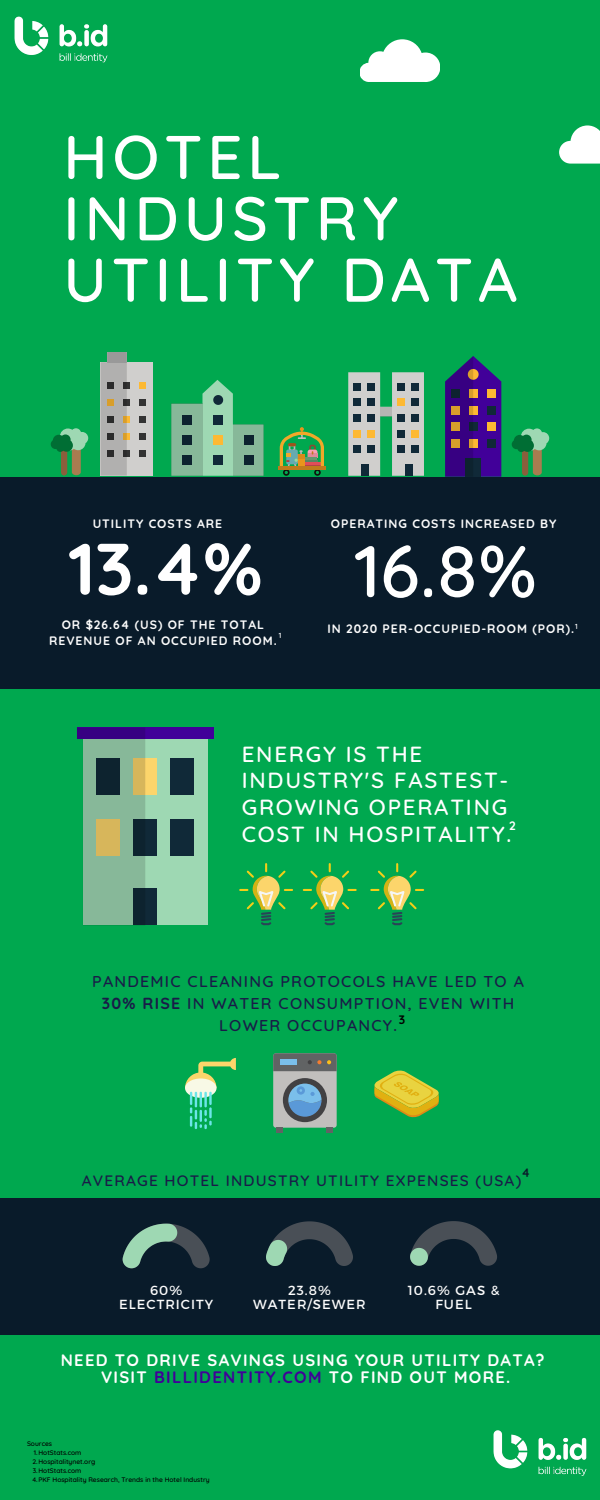
<style>
.page{position:relative;width:600px;height:1500px;background:#00a84f}
.page>*{position:absolute;margin:0;border:0;box-sizing:border-box;transform-origin:0 0}
.t1{font:500 73px "Quicksand";color:#fff}
.t2{font:700 72.8px "Quicksand";color:#fff}
.t3{font:500 61.6px/61.4px "Quicksand";letter-spacing:.08em;color:#fff}
.t4{font:500 22.3px/26.8px "Quicksand";letter-spacing:.08em;color:#fff}
.t5{font:700 16.5px "Quicksand";letter-spacing:.08em;color:#fff}
.t6{font:500 15.9px/21.9px "Quicksand";letter-spacing:.08em;color:#191b48;text-align:center}
.t7{font:500 15.4px "Quicksand";letter-spacing:.08em;color:#191b48}
.t8{font:13.2px/13.6px "Montserrat";letter-spacing:.08em;color:#fdfdfd;text-align:center}
.t9{font:700 12.2px/16.8px "Quicksand";letter-spacing:.08em;color:#fdfdfd;text-align:center}
.t10{font:700 12.2px "Quicksand";color:#091b2a}
.t11{font:700 12.2px "Quicksand";color:#fff}
.t12{font:700 12.2px "Quicksand";color:#000}
.t13{font:500 7.5px "Quicksand";color:#fff}
.t14{font:500 6.7px "Quicksand";color:#000}
.s1{font-weight:700}
.s2{color:#410099}
</style>
<div class="page">
<div style="left:0;top:1199px;width:600px;height:136px;background:#091b2a"></div>
<div style="left:0;top:477px;width:600px;height:211px;background:#091b2a"></div>
<svg style="left:51px;top:428px;width:37px;height:47px"></svg>
<svg style="left:512px;top:429px;width:37px;height:46px"></svg>
<svg style="left:360px;top:39px;width:79px;height:43px"></svg>
<svg style="left:559px;top:125px;width:41px;height:39px"></svg>
<svg style="left:171px;top:380px;width:62px;height:96px"></svg>
<svg style="left:171px;top:404px;width:32px;height:72px;background:#75a48a"></svg>
<svg style="left:233px;top:424px;width:31px;height:52px;background:#74a489"></svg>
<svg style="left:445px;top:356px;width:56px;height:121px;background:#442874"></svg>
<svg style="left:348px;top:372px;width:76px;height:104px"></svg>
<div style="left:354px;top:430px;width:7px;height:7px;background:#fdb933"></div>
<div style="left:367px;top:430px;width:8px;height:7px;background:#fdb933"></div>
<div style="left:411px;top:430px;width:7px;height:7px;background:#fdb933"></div>
<div style="left:398px;top:399px;width:7px;height:7px;background:#fdb933"></div>
<div style="left:354px;top:446px;width:7px;height:7px;background:#102938"></div>
<div style="left:367px;top:446px;width:8px;height:7px;background:#102938"></div>
<div style="left:354px;top:414px;width:7px;height:8px;background:#102938"></div>
<div style="left:367px;top:414px;width:8px;height:8px;background:#102938"></div>
<div style="left:354px;top:399px;width:7px;height:7px;background:#102938"></div>
<div style="left:367px;top:399px;width:8px;height:7px;background:#102938"></div>
<div style="left:354px;top:383px;width:7px;height:7px;background:#102938"></div>
<div style="left:367px;top:383px;width:8px;height:7px;background:#102938"></div>
<div style="left:361px;top:465px;width:8px;height:11px;background:#102938"></div>
<div style="left:398px;top:446px;width:7px;height:7px;background:#102938"></div>
<div style="left:411px;top:446px;width:7px;height:7px;background:#102938"></div>
<div style="left:398px;top:430px;width:7px;height:7px;background:#102938"></div>
<div style="left:398px;top:414px;width:7px;height:8px;background:#102938"></div>
<div style="left:411px;top:414px;width:7px;height:8px;background:#102938"></div>
<div style="left:411px;top:399px;width:7px;height:7px;background:#102938"></div>
<div style="left:398px;top:383px;width:7px;height:7px;background:#102938"></div>
<div style="left:411px;top:383px;width:7px;height:7px;background:#102938"></div>
<div style="left:405px;top:465px;width:7px;height:11px;background:#102938"></div>
<div style="left:380px;top:407px;width:12px;height:9px;background:#b5b5b3"></div>
<div style="left:101px;top:362px;width:52px;height:114px;background:#d0cfcd"></div>
<div style="left:123px;top:450px;width:7px;height:7px;background:#333"></div>
<div style="left:140px;top:450px;width:6px;height:7px;background:#333"></div>
<div style="left:140px;top:433px;width:6px;height:7px;background:#333"></div>
<div style="left:140px;top:416px;width:6px;height:7px;background:#333"></div>
<div style="left:123px;top:399px;width:7px;height:7px;background:#333"></div>
<div style="left:140px;top:399px;width:6px;height:7px;background:#333"></div>
<div style="left:123px;top:382px;width:7px;height:7px;background:#333"></div>
<div style="left:123px;top:433px;width:7px;height:7px;background:#fdb933"></div>
<div style="left:123px;top:416px;width:7px;height:7px;background:#fdb933"></div>
<div style="left:140px;top:382px;width:6px;height:7px;background:#fdb933"></div>
<svg style="left:101px;top:352px;width:26px;height:124px;background:#a2a29c"></svg>
<div style="left:83px;top:739px;width:124px;height:186px;background:#9ed8b3"></div>
<div style="left:134px;top:758px;width:23px;height:36px;background:#fcd56b"></div>
<div style="left:134px;top:889px;width:23px;height:36px;background:#102938"></div>
<div style="left:134px;top:820px;width:23px;height:36px;background:#102938"></div>
<div style="left:170px;top:820px;width:24px;height:36px;background:#102938"></div>
<div style="left:170px;top:758px;width:24px;height:36px;background:#102938"></div>
<div style="left:77px;top:727px;width:136px;height:12px;background:#410099"></div>
<svg style="left:77px;top:728px;width:68px;height:197px;background:#6f987d"></svg>
<svg style="left:240px;top:864px;width:52px;height:61px"></svg>
<svg style="left:304px;top:864px;width:52px;height:61px"></svg>
<svg style="left:371px;top:864px;width:52px;height:61px"></svg>
<svg style="left:185px;top:1058px;width:51px;height:71px"></svg>
<svg style="left:375px;top:1070px;width:64px;height:47px"></svg>
<svg style="left:410px;top:1221px;width:87px;height:45px"></svg>
<svg style="left:266px;top:1221px;width:87px;height:45px"></svg>
<svg style="left:123px;top:1224px;width:87px;height:44px"></svg>
<div style="left:283px;top:469px;width:7px;height:7px;border:2px solid #100f0d;border-radius:50%"></div>
<div style="left:314px;top:469px;width:7px;height:7px;border:2px solid #100f0d;border-radius:50%"></div>
<hr style="left:278px;top:467px;width:47px;height:3px;background:#bf7b1c">
<svg style="left:280px;top:427px;width:44px;height:40px"></svg>
<div style="left:273px;top:1053px;width:64px;height:75px;background:#c1bfbd;border-radius:3px"></div>
<div style="left:283px;top:1078px;width:44px;height:44px;background:#424143;border-radius:50%"></div>
<svg style="left:276px;top:1128px;width:7px;height:5px"></svg>
<svg style="left:326px;top:1128px;width:7px;height:5px"></svg>
<svg style="left:273px;top:1053px;width:64px;height:18px"></svg>
<svg style="left:288px;top:1084px;width:34px;height:33px"></svg>
<div style="left:280px;top:1059px;width:17px;height:5px;background:#7abfeb"></div>
<img style="left:14px;top:16px;width:94px;height:47px">
<img style="left:493px;top:1430px;width:94px;height:46px">
<p class="t3" style="left:63px;top:125px;width:456px">HOTEL<br>INDUSTRY<br>UTILITY DATA</p>
<p class="t9" style="left:93px;top:515px;width:131px">UTILITY COSTS ARE</p>
<p class="t2" style="left:69px;top:522px;width:195px">13.4%</p>
<p class="t9" style="left:49px;top:616px;width:229px">OR $26.64 (US) OF THE TOTAL<br>REVENUE OF AN OCCUPIED ROOM.</p>
<p class="t13" style="left:279px;top:631px;width:4px">1</p>
<p class="t9" style="left:331px;top:515px;width:227px">OPERATING COSTS INCREASED BY</p>
<p class="t1" style="left:355px;top:524px;width:184px">16.8%</p>
<p class="t9" style="left:328px;top:620px;width:248px">IN 2020 PER-OCCUPIED-ROOM (POR).</p>
<p class="t13" style="left:575px;top:621px;width:4px">1</p>
<p class="t4" style="left:242px;top:740px;width:271px">ENERGY IS THE<br>INDUSTRY'S FASTEST-<br>GROWING OPERATING<br>COST IN HOSPITALITY.</p>
<p class="t11" style="left:509px;top:818px;width:8px">2</p>
<p class="t6" style="left:92px;top:970px;width:433px">PANDEMIC CLEANING PROTOCOLS HAVE LED TO A<br><span class="s1">30% RISE</span> IN WATER CONSUMPTION, EVEN WITH<br>LOWER OCCUPANCY.</p>
<p class="t12" style="left:399px;top:1012px;width:8px">3</p>
<p class="t10" style="left:521px;top:1165px;width:10px">4</p>
<p class="t7" style="left:82px;top:1170px;width:441px">AVERAGE HOTEL INDUSTRY UTILITY EXPENSES (USA)</p>
<p class="t8" style="left:119px;top:1283px;width:96px">60%<br>ELECTRICITY</p>
<p class="t8" style="left:253px;top:1283px;width:114px">23.8%<br>WATER/SEWER</p>
<p class="t8" style="left:408px;top:1283px;width:93px">10.6% GAS &amp;<br>FUEL</p>
<p class="t5" style="left:61px;top:1349px;width:485px">NEED TO DRIVE SAVINGS USING YOUR UTILITY DATA?</p>
<p class="t5" style="left:101px;top:1366px;width:411px">VISIT <span class="s2">BILLIDENTITY.COM</span> TO FIND OUT MORE.</p>
<p class="t14" style="left:27px;top:1439px;width:27px">Sources</p>
<p class="t14" style="left:34px;top:1448px;width:49px">1.HotStats.com</p>
<p class="t14" style="left:33px;top:1457px;width:64px">2.Hospitalitynet.org</p>
<p class="t14" style="left:33px;top:1466px;width:50px">3.HotStats.com</p>
<p class="t14" style="left:32px;top:1475px;width:179px">4.PKF Hospitality Research, Trends in the Hotel Industry</p>
</div>
